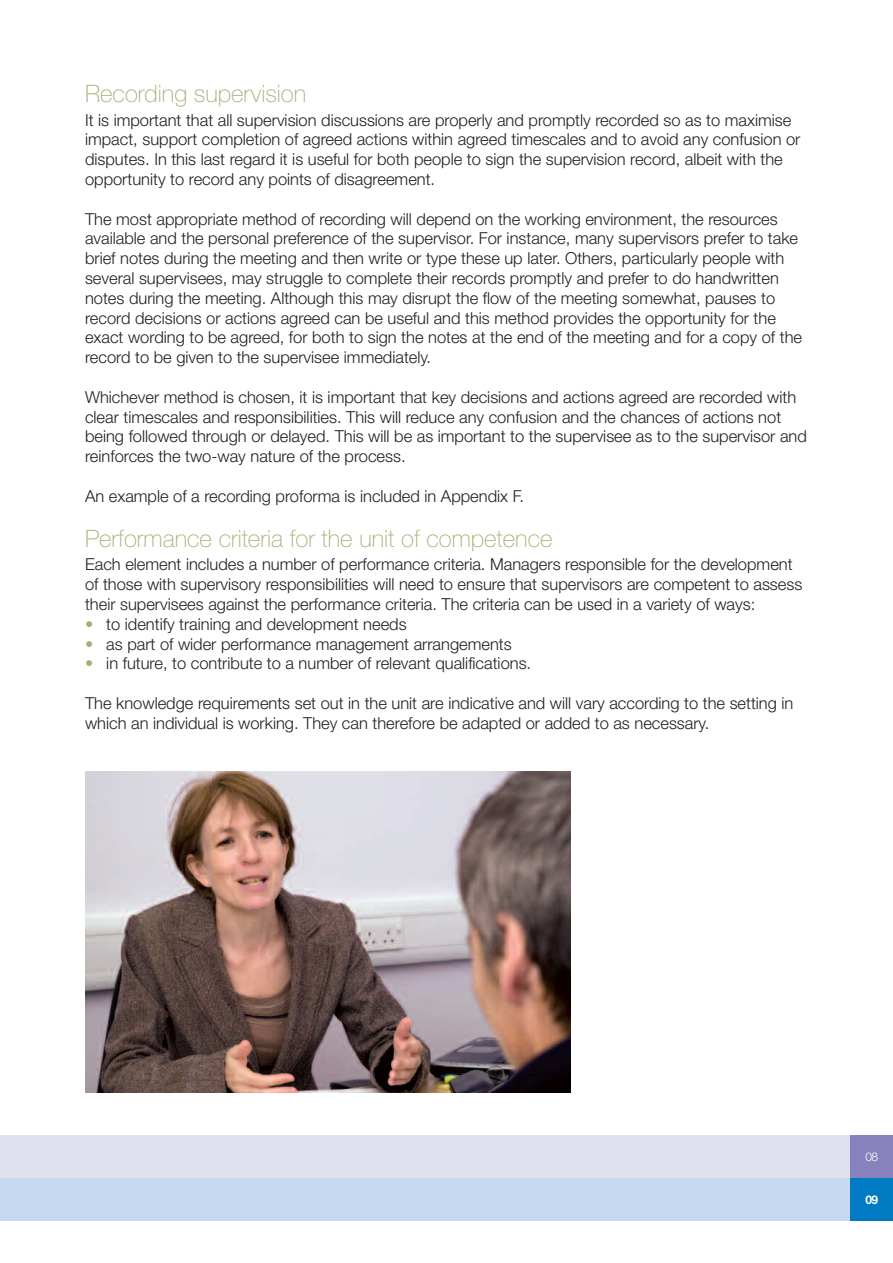
<style>
.page{position:relative;width:893px;height:1263px;background:#fff}
.page>*{position:absolute;margin:0;border:0;box-sizing:border-box;transform-origin:0 0}
.t1{font:100 24px "Helvetica Neue";color:#adaa75}
.t2{font:300 16.5px/19.8px "Helvetica Neue";color:#231f20}
.t3{font:700 12px "Helvetica Neue";color:#fff}
.t4{font:300 12px "Helvetica Neue";color:#fff}
.s1{color:#adaa75}
</style>
<div class="page">
<div style="left:0;top:1136px;width:893px;height:57px;background:#e1e0ef"></div>
<div style="left:0;top:1178px;width:893px;height:43px;background:#c6d9f0"></div>
<div style="left:850px;top:1136px;width:43px;height:53px;background:#8781bd"></div>
<div style="left:850px;top:1178px;width:43px;height:43px;background:#007bc3"></div>
<img style="left:85px;top:772px;width:486px;height:321px">
<h1 class="t1" style="left:85px;top:85px;width:223px">Recording supervision</h1>
<p class="t2" style="left:85px;top:111px;width:717px">It is important that all supervision discussions are properly and promptly recorded so as to maximise impact, support completion of agreed actions within agreed timescales and to avoid any confusion or disputes. In this last regard it is useful for both people to sign the supervision record, albeit with the opportunity to record any points of disagreement.</p>
<p class="t2" style="left:85px;top:210px;width:718px">The most appropriate method of recording will depend on the working environment, the resources available and the personal preference of the supervisor. For instance, many supervisors prefer to take brief notes during the meeting and then write or type these up later. Others, particularly people with several supervisees, may struggle to complete their records promptly and prefer to do handwritten notes during the meeting. Although this may disrupt the flow of the meeting somewhat, pauses to record decisions or actions agreed can be useful and this method provides the opportunity for the exact wording to be agreed, for both to sign the notes at the end of the meeting and for a copy of the record to be given to the supervisee immediately.</p>
<p class="t2" style="left:85px;top:389px;width:723px">Whichever method is chosen, it is important that key decisions and actions agreed are recorded with clear timescales and responsibilities. This will reduce any confusion and the chances of actions not being followed through or delayed. This will be as important to the supervisee as to the supervisor and reinforces the two-way nature of the process.</p>
<p class="t2" style="left:85px;top:488px;width:440px">An example of a recording proforma is included in Appendix F.</p>
<h1 class="t1" style="left:85px;top:530px;width:469px">Performance criteria for the unit of competence</h1>
<p class="t2" style="left:85px;top:556px;width:719px">Each element includes a number of performance criteria. Managers responsible for the development of those with supervisory responsibilities will need to ensure that supervisors are competent to assess their supervisees against the performance criteria. The criteria can be used in a variety of ways:</p>
<p class="t2" style="left:85px;top:615px;width:323px"><span class="s1">•</span> to identify training and development needs</p>
<p class="t2" style="left:85px;top:635px;width:428px"><span class="s1">•</span> as part of wider performance management arrangements</p>
<p class="t2" style="left:85px;top:655px;width:448px"><span class="s1">•</span> in future, to contribute to a number of relevant qualifications.</p>
<p class="t2" style="left:85px;top:695px;width:710px">The knowledge requirements set out in the unit are indicative and will vary according to the setting in which an individual is working. They can therefore be adapted or added to as necessary.</p>
<p class="t4" style="left:865px;top:1152px;width:14px">08</p>
<p class="t3" style="left:865px;top:1195px;width:14px">09</p>
</div>
